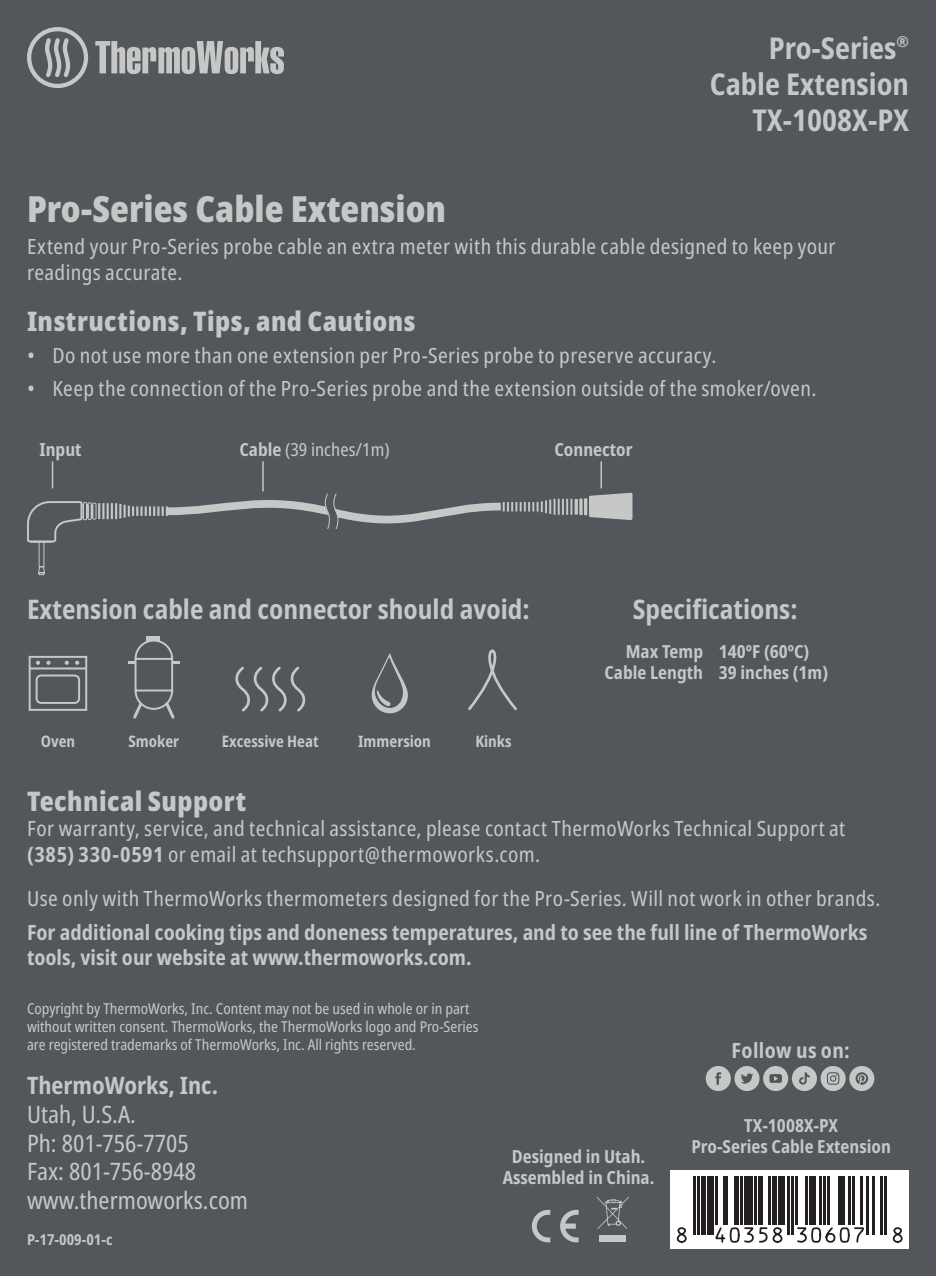
<style>
.page{position:relative;width:936px;height:1276px;background:#fff}
.page>*{position:absolute;margin:0;border:0;box-sizing:border-box;transform-origin:0 0}
._0-Main_Heading{font:900 condensed 36px "Noto Sans";color:#c6c7c7}
.t1{font:700 condensed 30px/36px "Noto Sans";color:#c6c7c7;text-align:right}
.t2{font:700 condensed 27px "Noto Sans";color:#c6c7c7}
._2_5-Body_Copy_Hanging_Indent{font:900 condensed 27px "Noto Sans";letter-spacing:.015em;color:#c6c7c7}
._1-Heading{font:900 condensed 27px "Noto Sans";letter-spacing:.015em;color:#c6c7c7}
.t3{font:condensed 24px "Noto Sans";color:#c6c7c7}
.t4{font:700 condensed 24px "Noto Sans";color:#c6c7c7}
._1-Heading-2{font:condensed 21px/25.2px "Noto Sans";letter-spacing:.02em;color:#c6c7c7}
._2_5-Body_Copy_Hanging_Indent-2{font:condensed 21px/25.5px "Noto Sans";letter-spacing:.02em;color:#c6c7c7}
._2_5-Body_Copy_Hanging_Indent-3{font:700 condensed 21px/25.5px "Noto Sans";color:#c6c7c7}
._2_5-Body_Copy_Hanging_Indent-4{font:700 condensed 21px "Noto Sans";letter-spacing:.02em;color:#c6c7c7}
.t5{font:700 condensed 18px/21.6px "Noto Sans";color:#c6c7c7;text-align:center}
.t6{font:condensed 18px "Noto Sans";color:#c6c7c7}
.t7{font:700 condensed 15.9px "Noto Sans";color:#c6c7c7}
.No_First_Line_Indent{font:condensed 15px/18px "Noto Sans";color:#c6c7c7}
.t8{font:700 condensed 15px "Noto Sans";color:#c6c7c7}
.s1{font-weight:700}
</style>
<div class="page">
<div style="left:0;top:0;width:935px;height:1276px;background:#53565a"></div>
<svg style="left:532px;top:1209px;width:18px;height:33px"></svg>
<svg style="left:560px;top:1209px;width:18px;height:33px"></svg>
<svg style="left:597px;top:1196px;width:32px;height:33px"></svg>
<div style="left:599px;top:1235px;width:27px;height:7px;background:#c6c7c7"></div>
<div style="left:669px;top:1170px;width:239px;height:79px;background:#fff"></div>
<svg style="left:695px;top:1176px;width:192px;height:49px"></svg>
<hr style="left:693px;top:1176px;width:2px;height:59px;background:#231f20">
<hr style="left:697px;top:1176px;width:2px;height:59px;background:#231f20">
<hr style="left:701px;top:1176px;width:4px;height:59px;background:#231f20">
<div style="left:707px;top:1176px;width:6px;height:59px;background:#231f20"></div>
<hr style="left:715px;top:1176px;width:2px;height:49px;background:#231f20">
<div style="left:723px;top:1176px;width:5px;height:49px;background:#231f20"></div>
<hr style="left:734px;top:1176px;width:4px;height:49px;background:#231f20">
<hr style="left:740px;top:1176px;width:2px;height:49px;background:#231f20">
<div style="left:744px;top:1176px;width:8px;height:49px;background:#231f20"></div>
<hr style="left:754px;top:1176px;width:2px;height:49px;background:#231f20">
<hr style="left:758px;top:1176px;width:4px;height:49px;background:#231f20">
<hr style="left:768px;top:1176px;width:2px;height:49px;background:#231f20">
<hr style="left:772px;top:1176px;width:4px;height:49px;background:#231f20">
<div style="left:778px;top:1176px;width:7px;height:49px;background:#231f20"></div>
<hr style="left:787px;top:1176px;width:2px;height:59px;background:#231f20">
<hr style="left:791px;top:1176px;width:2px;height:59px;background:#231f20">
<hr style="left:795px;top:1176px;width:2px;height:49px;background:#231f20">
<hr style="left:805px;top:1176px;width:2px;height:49px;background:#231f20">
<div style="left:809px;top:1176px;width:6px;height:49px;background:#231f20"></div>
<hr style="left:819px;top:1176px;width:2px;height:49px;background:#231f20">
<hr style="left:823px;top:1176px;width:2px;height:49px;background:#231f20">
<hr style="left:827px;top:1176px;width:2px;height:49px;background:#231f20">
<div style="left:837px;top:1176px;width:7px;height:49px;background:#231f20"></div>
<hr style="left:848px;top:1176px;width:2px;height:49px;background:#231f20">
<hr style="left:852px;top:1176px;width:2px;height:49px;background:#231f20">
<hr style="left:860px;top:1176px;width:2px;height:49px;background:#231f20">
<hr style="left:866px;top:1176px;width:2px;height:59px;background:#231f20">
<hr style="left:872px;top:1176px;width:2px;height:59px;background:#231f20">
<hr style="left:880px;top:1176px;width:2px;height:59px;background:#231f20">
<hr style="left:884px;top:1176px;width:2px;height:59px;background:#231f20">
<svg style="left:676px;top:1225px;width:227px;height:18px"></svg>
<svg style="left:468px;top:649px;width:49px;height:62px"></svg>
<svg style="left:371px;top:653px;width:37px;height:60px"></svg>
<div style="left:147px;top:636px;width:13px;height:5px;background:#c6c7c7"></div>
<svg style="left:128px;top:638px;width:51px;height:81px"></svg>
<svg style="left:28px;top:655px;width:60px;height:56px"></svg>
<hr style="left:30px;top:667px;width:56px;height:2px;background:#c6c7c7">
<svg style="left:235px;top:666px;width:71px;height:46px"></svg>
<svg style="left:95px;top:41px;width:189px;height:33px"></svg>
<svg style="left:27px;top:27px;width:61px;height:61px"></svg>
<svg style="left:705px;top:1066px;width:169px;height:25px"></svg>
<div style="left:39px;top:541px;width:5px;height:26px;border:1px solid #c6c7c7"></div>
<div style="left:38px;top:566px;width:7px;height:7px;border:1px solid #c6c7c7"></div>
<svg style="left:38px;top:572px;width:7px;height:3px"></svg>
<svg style="left:27px;top:461px;width:605px;height:82px"></svg>
<p class="t1" style="left:709px;top:31px;width:200px">Pro-Series<sup>®<br></sup>Cable Extension<br>TX-1008X-PX</p>
<p class="_0-Main_Heading" style="left:27px;top:181px;width:420px">Pro-Series Cable Extension</p>
<p class="_2_5-Body_Copy_Hanging_Indent-2" style="left:27px;top:234px;width:810px">Extend your Pro-Series probe cable an extra meter with this durable cable designed to keep your readings accurate.</p>
<p class="_2_5-Body_Copy_Hanging_Indent" style="left:27px;top:300px;width:390px">Instructions, Tips, and Cautions</p>
<p class="_1-Heading-2" style="left:27px;top:343px;width:690px">• Do not use more than one extension per Pro-Series probe to preserve accuracy.</p>
<p class="_1-Heading-2" style="left:27px;top:376px;width:790px">• Keep the connection of the Pro-Series probe and the extension outside of the smoker/oven.</p>
<p class="t5" style="left:40px;top:439px;width:43px">Input</p>
<p class="t6" style="left:239px;top:437px;width:152px"><span class="s1">Cable</span> (39 inches/1m)</p>
<p class="t5" style="left:554px;top:439px;width:80px">Connector</p>
<p class="t2" style="left:27px;top:589px;width:504px">Extension cable and connector should avoid:</p>
<p class="t2" style="left:632px;top:589px;width:166px">Specifications:</p>
<p class="t7" style="left:41px;top:730px;width:36px">Oven</p>
<p class="t7" style="left:128px;top:730px;width:52px">Smoker</p>
<p class="t7" style="left:222px;top:730px;width:98px">Excessive Heat</p>
<p class="t7" style="left:358px;top:730px;width:74px">Immersion</p>
<p class="t7" style="left:475px;top:730px;width:38px">Kinks</p>
<p class="t5" style="left:625px;top:641px;width:79px">Max Temp</p>
<p class="t5" style="left:604px;top:662px;width:100px">Cable Length</p>
<p class="t5" style="left:718px;top:641px;width:111px;text-align:left">140ºF (60ºC)<br>39 inches (1m)</p>
<p class="_1-Heading" style="left:27px;top:781px;width:220px">Technical Support</p>
<p class="_1-Heading-2" style="left:27px;top:817px;width:819px">For warranty, service, and technical assistance, please contact ThermoWorks Technical Support at <span class="s1">(385) 330-0591</span> or email at techsupport@thermoworks.com.</p>
<p class="_2_5-Body_Copy_Hanging_Indent-2" style="left:27px;top:886px;width:854px">Use only with ThermoWorks thermometers designed for the Pro-Series. Will not work in other brands.</p>
<p class="_2_5-Body_Copy_Hanging_Indent-3" style="left:27px;top:920px;width:841px">For additional cooking tips and doneness temperatures, and to see the full line of ThermoWorks tools, visit our website at www.thermoworks.com.</p>
<p class="No_First_Line_Indent" style="left:27px;top:1000px;width:453px">Copyright by ThermoWorks, Inc. Content may not be used in whole or in part without written consent. ThermoWorks, the ThermoWorks logo and Pro-Series are registered trademarks of ThermoWorks, Inc. All rights reserved.</p>
<p class="_2_5-Body_Copy_Hanging_Indent-4" style="left:731px;top:1035px;width:120px">Follow us on:</p>
<p class="t4" style="left:27px;top:1068px;width:192px">ThermoWorks, Inc.</p>
<p class="t3" style="left:27px;top:1097px;width:110px">Utah, U.S.A.</p>
<p class="t3" style="left:27px;top:1126px;width:163px">Ph: 801-756-7705</p>
<p class="t3" style="left:27px;top:1154px;width:171px">Fax: 801-756-8948</p>
<p class="t3" style="left:27px;top:1183px;width:222px">www.thermoworks.com</p>
<p class="t8" style="left:27px;top:1228px;width:87px">P-17-009-01-c</p>
<p class="t5" style="left:502px;top:1145px;width:153px">Designed in Utah.<br>Assembled in China.</p>
<p class="t5" style="left:691px;top:1115px;width:201px">TX-1008X-PX<br>Pro-Series Cable Extension</p>
</div>
